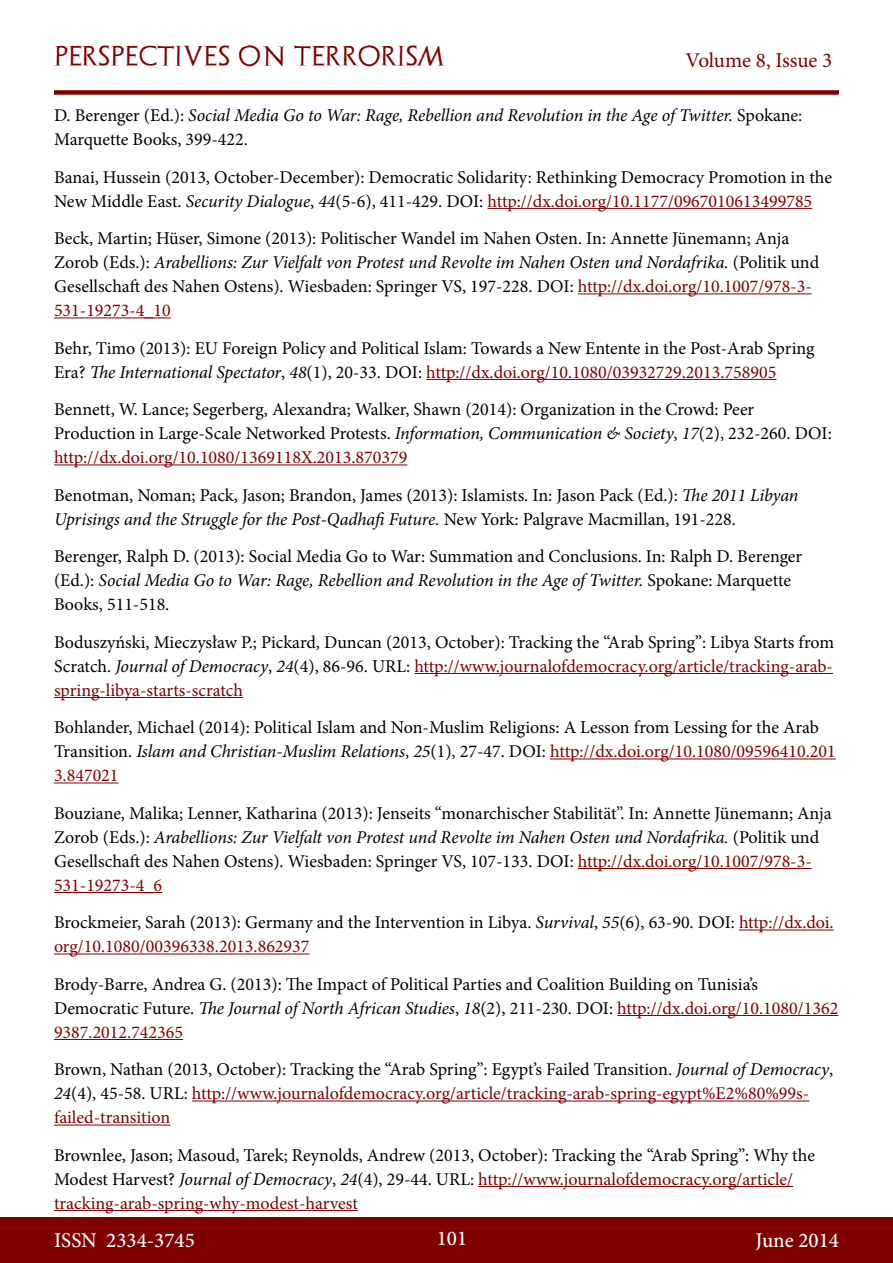
<style>
.page{position:relative;width:893px;height:1263px;background:#fff}
.page>*{position:absolute;margin:0;border:0;box-sizing:border-box;transform-origin:0 0}
.t1{font:500 21px "Minion Pro";color:#fff}
.t2{font:21px "Archeologicaps";letter-spacing:.045em;color:#800000}
.t3{font:21px "Minion Pro";letter-spacing:-.005em;color:#800000}
.t4{font:18px/24px "Minion Pro";color:#000}
.t5{font:18px/24px "Minion Pro";color:#800000}
.t6{font:italic 18px/24px "Minion Pro";letter-spacing:-.01em;color:#000}
.s1{font-style:normal}
.s2{font-style:italic}
.s3{color:#800000}
.s4{color:#000}
.s5{font-style:italic;color:#000}
</style>
<div class="page">
<div style="left:0;top:1217px;width:893px;height:46px;background:#800000"></div>
<div style="left:54px;top:90px;width:785px;height:5px;background:#800000"></div>
<hr style="left:487px;top:208px;width:325px;height:1px;background:#800000">
<hr style="left:578px;top:293px;width:234px;height:1px;background:#800000">
<hr style="left:54px;top:317px;width:117px;height:1px;background:#800000">
<hr style="left:426px;top:379px;width:350px;height:1px;background:#800000">
<hr style="left:54px;top:464px;width:353px;height:1px;background:#800000">
<hr style="left:414px;top:673px;width:419px;height:1px;background:#800000">
<hr style="left:54px;top:697px;width:189px;height:1px;background:#800000">
<hr style="left:550px;top:758px;width:286px;height:1px;background:#800000">
<hr style="left:54px;top:782px;width:65px;height:1px;background:#800000">
<hr style="left:578px;top:868px;width:234px;height:1px;background:#800000">
<hr style="left:54px;top:892px;width:108px;height:1px;background:#800000">
<hr style="left:739px;top:929px;width:95px;height:1px;background:#800000">
<hr style="left:54px;top:953px;width:256px;height:1px;background:#800000">
<hr style="left:617px;top:1015px;width:221px;height:1px;background:#800000">
<hr style="left:54px;top:1039px;width:129px;height:1px;background:#800000">
<hr style="left:192px;top:1100px;width:617px;height:1px;background:#800000">
<hr style="left:54px;top:1124px;width:116px;height:1px;background:#800000">
<hr style="left:478px;top:1186px;width:315px;height:1px;background:#800000">
<hr style="left:54px;top:1210px;width:304px;height:1px;background:#800000">
<p class="t2" style="left:54px;top:43px;width:392px">PERSPECTIVES ON TERRORISM</p>
<p class="t3" style="left:686px;top:46px;width:148px">Volume 8, Issue 3</p>
<p class="t6" style="left:54px;top:103px;width:750px"><span class="s1">D. Berenger (Ed.):</span> Social Media Go to War: Rage, Rebellion and Revolution in the Age of Twitter. <span class="s1">Spokane:<br>Marquette Books, 399-422.</span></p>
<p class="t4" style="left:54px;top:165px;width:780px">Banai, Hussein (2013, October-December): Democratic Solidarity: Rethinking Democracy Promotion in the<br>New Middle East. <span class="s2">Security Dialogue</span>, <span class="s2">44</span>(5-6), 411-429. DOI: <span class="s3">http://dx.doi.org/10.1177/0967010613499785</span></p>
<p class="t4" style="left:54px;top:226px;width:767px">Beck, Martin; Hüser, Simone (2013): Politischer Wandel im Nahen Osten. In: Annette Jünemann; Anja Zorob (Eds.): <span class="s2">Arabellions: Zur Vielfalt von Protest und Revolte im Nahen Osten und Nordafrika.</span> (Politik und Gesellschaft des Nahen Ostens). Wiesbaden: Springer VS, 197-228. DOI: <span class="s3">http://dx.doi.org/10.1007/978-3- 531-19273-4_10</span></p>
<p class="t4" style="left:54px;top:336px;width:762px">Behr, Timo (2013): EU Foreign Policy and Political Islam: Towards a New Entente in the Post-Arab Spring<br>Era? <span class="s2">The International Spectator</span>, <span class="s2">48</span>(1), 20-33. DOI: <span class="s3">http://dx.doi.org/10.1080/03932729.2013.758905</span></p>
<p class="t4" style="left:54px;top:397px;width:779px">Bennett, W. Lance; Segerberg, Alexandra; Walker, Shawn (2014): Organization in the Crowd: Peer<br>Production in Large-Scale Networked Protests. <span class="s2">Information, Communication &amp; Society</span>, <span class="s2">17</span>(2), 232-260. DOI: <span class="s3">http://dx.doi.org/10.1080/1369118X.2013.870379</span></p>
<p class="t4" style="left:54px;top:483px;width:746px">Benotman, Noman; Pack, Jason; Brandon, James (2013): Islamists. In: Jason Pack (Ed.): <span class="s2">The 2011 Libyan<br>Uprisings and the Struggle for the Post-Qadhafi Future.</span> New York: Palgrave Macmillan, 191-228.</p>
<p class="t4" style="left:54px;top:544px;width:750px">Berenger, Ralph D. (2013): Social Media Go to War: Summation and Conclusions. In: Ralph D. Berenger (Ed.): <span class="s2">Social Media Go to War: Rage, Rebellion and Revolution in the Age of Twitter.</span> Spokane: Marquette<br>Books, 511-518.</p>
<p class="t4" style="left:54px;top:630px;width:782px;text-align:justify">Boduszyński, Mieczysław P.; Pickard, Duncan (2013, October): Tracking the “Arab Spring”: Libya Starts from Scratch. <span class="s2">Journal of Democracy</span>, <span class="s2">24</span>(4), 86-96. URL: <span class="s3">http://www.journalofdemocracy.org/article/tracking-arab&shy;spring-libya-starts-scratch</span></p>
<p class="t4" style="left:54px;top:715px;width:783px">Bohlander, Michael (2014): Political Islam and Non-Muslim Religions: A Lesson from Lessing for the Arab<br>Transition. <span class="s2">Islam and Christian-Muslim Relations</span>, <span class="s2">25</span>(1), 27-47. DOI: <span class="s3">http://dx.doi.org/10.1080/09596410.201<br>3.847021</span></p>
<p class="t4" style="left:54px;top:801px;width:779px">Bouziane, Malika; Lenner, Katharina (2013): Jenseits “monarchischer Stabilität”. In: Annette Jünemann; Anja Zorob (Eds.): <span class="s2">Arabellions: Zur Vielfalt von Protest und Revolte im Nahen Osten und Nordafrika.</span> (Politik und Gesellschaft des Nahen Ostens). Wiesbaden: Springer VS, 107-133. DOI: <span class="s3">http://dx.doi.org/10.1007/978-3- 531-19273-4_6</span></p>
<p class="t4" style="left:54px;top:910px;width:781px">Brockmeier, Sarah (2013): Germany and the Intervention in Libya. <span class="s2">Survival</span>, <span class="s2">55</span>(6), 63-90. DOI: <span class="s3">http://dx.doi. org/10.1080/00396338.2013.862937</span></p>
<p class="t4" style="left:54px;top:972px;width:786px">Brody-Barre, Andrea G. (2013): The Impact of Political Parties and Coalition Building on Tunisia’s<br>Democratic Future. <span class="s2">The Journal of North African Studies</span>, <span class="s2">18</span>(2), 211-230. DOI: <span class="s3">http://dx.doi.org/10.1080/1362<br>9387.2012.742365</span></p>
<p class="t5" style="left:54px;top:1057px;width:781px"><span class="s4">Brown, Nathan (2013, October): Tracking the “Arab Spring”: Egypt’s Failed Transition.</span> <span class="s5">Journal of Democracy</span><span class="s4">,<br></span><span class="s5">24</span><span class="s4">(4), 45-58. URL:</span> http://www.journalofdemocracy.org/article/tracking-arab-spring-egypt%E2%80%99s&shy;failed-transition</p>
<p class="t4" style="left:54px;top:1143px;width:763px">Brownlee, Jason; Masoud, Tarek; Reynolds, Andrew (2013, October): Tracking the “Arab Spring”: Why the<br>Modest Harvest? <span class="s2">Journal of Democracy</span>, <span class="s2">24</span>(4), 29-44. URL: <span class="s3">http://www.journalofdemocracy.org/article/ tracking-arab-spring-why-modest-harvest</span></p>
<p class="t1" style="left:54px;top:1226px;width:142px">ISSN 2334-3745</p>
<p class="t1" style="left:437px;top:1224px;width:32px">101</p>
<p class="t1" style="left:756px;top:1226px;width:85px">June 2014</p>
</div>
